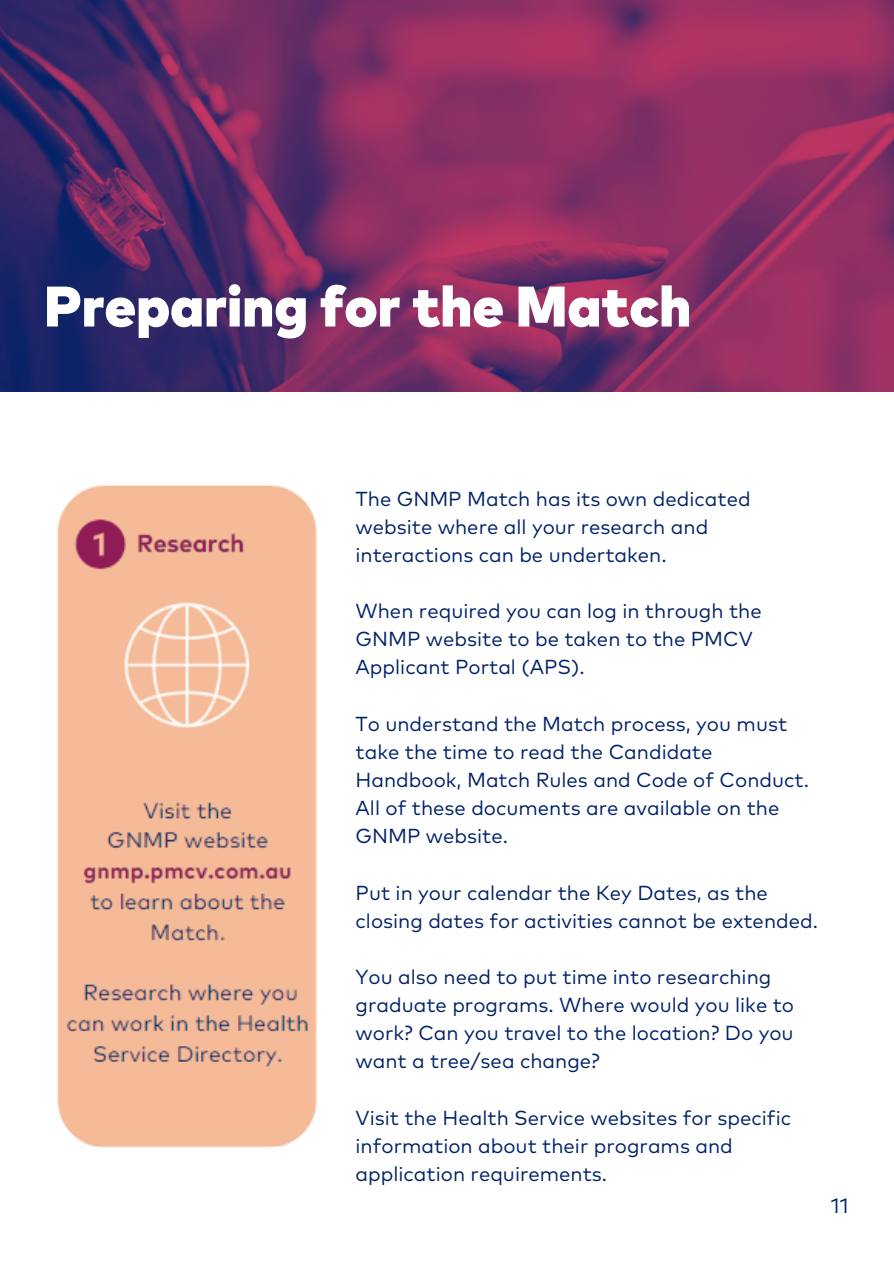
<style>
.page{position:relative;width:894px;height:1264px;background:#fff}
.page>*{position:absolute;margin:0;border:0;box-sizing:border-box;transform-origin:0 0}
.t1{font:900 57px "Mark Pro";color:#fff}
.t2{font:21px "Mark Pro";color:#002268}
.t3{font:20.25px/28.2px "Mark Pro";color:#002268}
</style>
<div class="page">
<img style="left:0;top:0;width:893px;height:392px">
<img style="left:57px;top:485px;width:260px;height:663px">
<h1 class="t1" style="left:44px;top:281px;width:648px">Preparing for the Match</h1>
<p class="t3" style="left:355px;top:485px;width:396px">The GNMP Match has its own dedicated website where all your research and interactions can be undertaken.</p>
<p class="t3" style="left:355px;top:598px;width:407px">When required you can log in through the<br>GNMP website to be taken to the PMCV<br>Applicant Portal (APS).</p>
<p class="t3" style="left:355px;top:710px;width:455px">To understand the Match process, you must take the time to read the Candidate Handbook, Match Rules and Code of Conduct.<br>All of these documents are available on the GNMP website.</p>
<p class="t3" style="left:355px;top:879px;width:464px">Put in your calendar the Key Dates, as the closing dates for activities cannot be extended.</p>
<p class="t3" style="left:355px;top:964px;width:440px">You also need to put time into researching graduate programs. Where would you like to work? Can you travel to the location? Do you want a tree/sea change?</p>
<p class="t3" style="left:355px;top:1104px;width:437px">Visit the Health Service websites for specific information about their programs and application requirements.</p>
<p class="t2" style="left:830px;top:1196px;width:19px">11</p>
</div>
